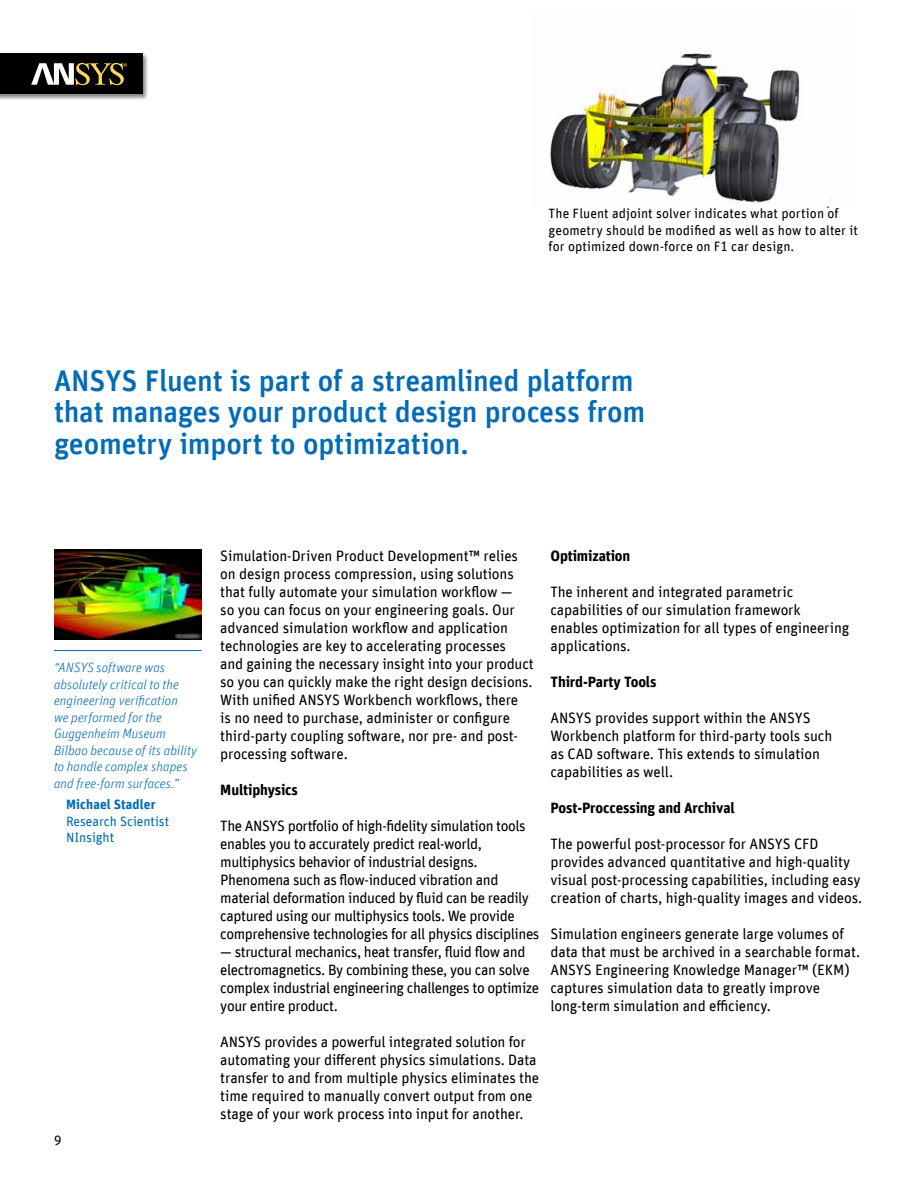
<style>
.page{position:relative;width:918px;height:1188px;background:#fff}
.page>*{position:absolute;margin:0;border:0;box-sizing:border-box;transform-origin:0 0}
.t1{font:500 30px/31.5px "Unit Offc Pro";letter-spacing:-.01em;color:#036cb6}
.t2{font:15px/18px "Unit Offc Pro";letter-spacing:-.01em;color:#000}
.t3{font:15px/18px "Unit Offc Pro";letter-spacing:-.03em;color:#000}
.t4{font:700 15px "Unit Offc Pro";letter-spacing:-.01em;color:#000}
.t5{font:italic 300 13.5px/16.5px "Unit Offc Pro";color:#036cb6}
.t6{font:13.5px/16.5px "Unit Offc Pro";letter-spacing:.005em;color:#000}
.t7{font:13.5px/16.5px "Unit Offc Pro";letter-spacing:-.005em;color:#036cb6}
.t8{font:700 13.5px "Unit Offc Pro";letter-spacing:.01em;color:#036cb6}
</style>
<div class="page">
<div style="left:0;top:52px;width:149px;height:49px;background:#000;opacity:.5"></div>
<div style="left:0;top:54px;width:142px;height:40px;background:#000"></div>
<svg style="left:31px;top:63px;width:96px;height:22px"></svg>
<img style="left:550px;top:53px;width:280px;height:154px">
<img style="left:54px;top:550px;width:148px;height:89px">
<hr style="left:54px;top:650px;width:148px;height:1px;background:#036cb6">
<p class="t6" style="left:549px;top:204px;width:311px">The Fluent adjoint solver indicates what portion of geometry should be modified as well as how to alter it for optimized down-force on F1 car design.</p>
<h1 class="t1" style="left:54px;top:363px;width:593px">ANSYS Fluent is part of a streamlined platform that manages your product design process from geometry import to optimization.</h1>
<p class="t5" style="left:54px;top:659px;width:145px">“ANSYS software was absolutely critical to the engineering verification<br>we performed for the<br>Guggenheim Museum<br>Bilbao because of its ability to handle complex shapes and free-form surfaces.”</p>
<p class="t8" style="left:66px;top:795px;width:91px">Michael Stadler</p>
<p class="t7" style="left:66px;top:812px;width:105px">Research Scientist<br>NInsight</p>
<p class="t6" style="left:54px;top:1131px;width:9px">9</p>
<p class="t2" style="left:220px;top:546px;width:315px">Simulation-Driven Product Development™ relies on design process compression, using solutions that fully automate your simulation workflow —<br>so you can focus on your engineering goals. Our advanced simulation workflow and application technologies are key to accelerating processes<br>and gaining the necessary insight into your product so you can quickly make the right design decisions.<br>With unified ANSYS Workbench workflows, there<br>is no need to purchase, administer or configure third-party coupling software, nor pre- and post&shy;processing software.</p>
<p class="t4" style="left:220px;top:778px;width:79px">Multiphysics</p>
<p class="t3" style="left:220px;top:816px;width:321px">The ANSYS portfolio of high-fidelity simulation tools enables you to accurately predict real-world, multiphysics behavior of industrial designs.<br>Phenomena such as flow-induced vibration and material deformation induced by fluid can be readily captured using our multiphysics tools. We provide comprehensive technologies for all physics disciplines</p>
<p class="t3" style="left:220px;top:942px;width:321px">— structural mechanics, heat transfer, fluid flow and electromagnetics. By combining these, you can solve complex industrial engineering challenges to optimize your entire product.</p>
<p class="t2" style="left:220px;top:1032px;width:320px">ANSYS provides a powerful integrated solution for automating your different physics simulations. Data transfer to and from multiple physics eliminates the time required to manually convert output from one stage of your work process into input for another.</p>
<p class="t4" style="left:551px;top:545px;width:81px">Optimization</p>
<p class="t2" style="left:551px;top:582px;width:300px">The inherent and integrated parametric capabilities of our simulation framework enables optimization for all types of engineering applications.</p>
<p class="t4" style="left:551px;top:671px;width:108px">Third-Party Tools</p>
<p class="t2" style="left:551px;top:708px;width:283px">ANSYS provides support within the ANSYS Workbench platform for third-party tools such as CAD software. This extends to simulation capabilities as well.</p>
<p class="t4" style="left:551px;top:797px;width:186px">Post-Proccessing and Archival</p>
<p class="t2" style="left:551px;top:834px;width:313px">The powerful post-processor for ANSYS CFD provides advanced quantitative and high-quality visual post-processing capabilities, including easy creation of charts, high-quality images and videos.</p>
<p class="t2" style="left:551px;top:924px;width:311px">Simulation engineers generate large volumes of data that must be archived in a searchable format.<br>ANSYS Engineering Knowledge Manager™ (EKM) captures simulation data to greatly improve long-term simulation and efficiency.</p>
</div>
